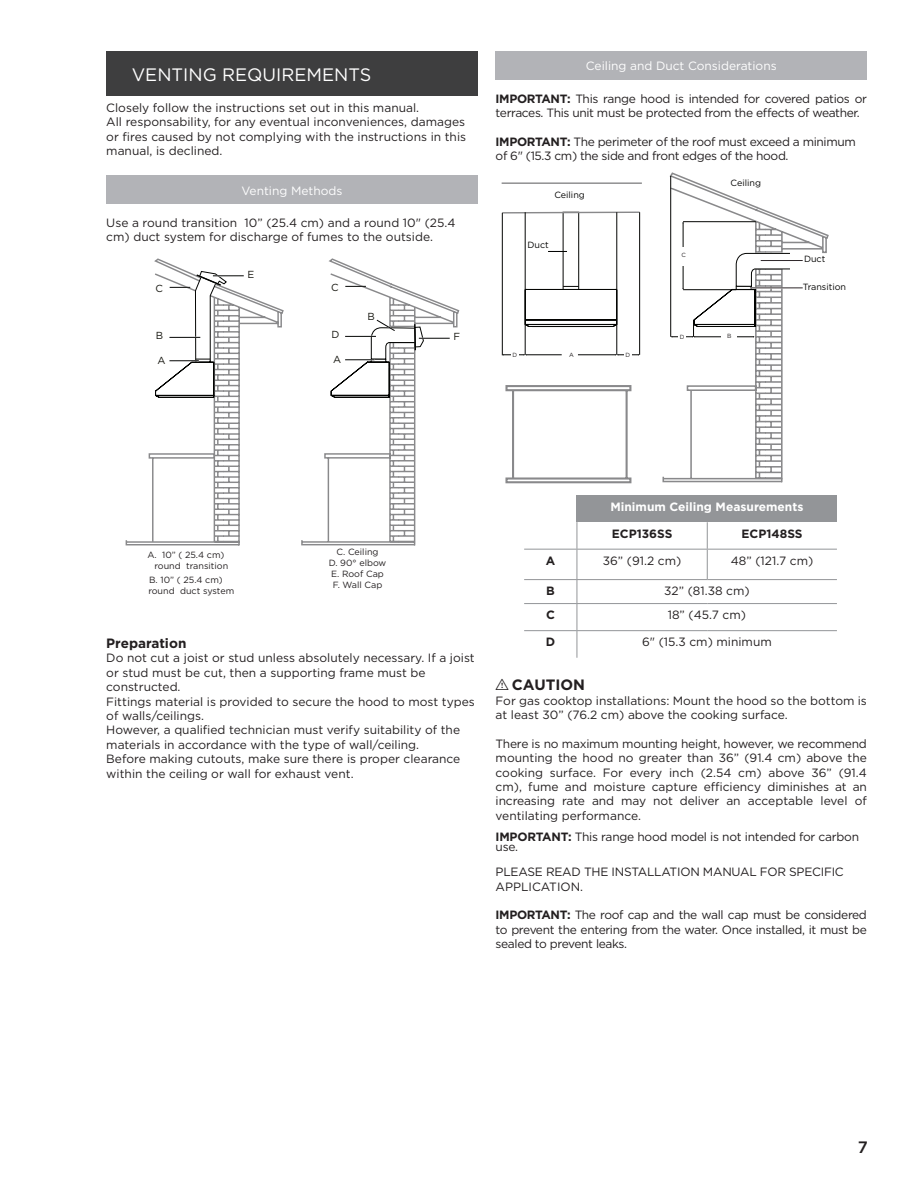
<style>
.page{position:relative;width:918px;height:1188px;background:#fff}
.page>*{position:absolute;margin:0;border:0;box-sizing:border-box;transform-origin:0 0}
.t1{font:18px "Gotham";color:#fff}
.t2{font:500 16.5px "Gotham";color:#231f20}
.t3{font:700 15px "Gotham";color:#231f20}
.t4{font:700 13.5px "Gotham";color:#231f20}
.t5{font:12px/14.4px "Gotham";color:#231f20}
.t6{font:12px/14.4px "Gotham";letter-spacing:-.03em;color:#231f20}
.t7{font:12px/10.5px "Gotham";letter-spacing:-.02em;color:#231f20}
.t8{font:12px "Gotham";color:#fff}
.t9{font:700 12px "Gotham";color:#fff}
.t10{font:700 12px "Gotham";color:#231f20}
.t11{font:10.2px "Gotham";color:#15150e}
.t12{font:9px/10.8px "Gotham";color:#231f20}
.t13{font:9px "Gotham";color:#050504}
.t14{font:6px "Gotham";color:#231f20}
.s1{font-weight:700}
.s2{font-family:"tables";font-weight:400}
</style>
<div class="page">
<div style="left:106px;top:51px;width:372px;height:44px;background:#3e3e3f"></div>
<div style="left:106px;top:175px;width:372px;height:29px;background:#b2b3b7"></div>
<svg style="left:125px;top:258px;width:159px;height:288px"></svg>
<div style="left:149px;top:453px;width:66px;height:6px;border:1px solid #89898b"></div>
<hr style="left:152px;top:458px;width:2px;height:84px;background:#89898b">
<svg style="left:155px;top:271px;width:72px;height:127px"></svg>
<hr style="left:213px;top:275px;width:31px;height:1px;background:#fff">
<hr style="left:213px;top:276px;width:31px;height:1px;background:#040504">
<svg style="left:301px;top:258px;width:159px;height:288px"></svg>
<svg style="left:331px;top:319px;width:93px;height:79px"></svg>
<hr style="left:345px;top:336px;width:31px;height:1px;background:#040504">
<svg style="left:345px;top:286px;width:21px;height:1px"></svg>
<hr style="left:419px;top:338px;width:31px;height:1px;background:#040504">
<div style="left:496px;top:51px;width:371px;height:29px;background:#b2b3b7"></div>
<div style="left:563px;top:212px;width:16px;height:78px;border:1px solid #040503"></div>
<svg style="left:501px;top:182px;width:141px;height:32px"></svg>
<svg style="left:526px;top:286px;width:91px;height:41px"></svg>
<svg style="left:549px;top:251px;width:18px;height:1px"></svg>
<hr style="left:617px;top:212px;width:1px;height:143px;background:#040503">
<hr style="left:639px;top:212px;width:1px;height:143px;background:#040503">
<hr style="left:502px;top:213px;width:1px;height:142px;background:#040503">
<hr style="left:525px;top:212px;width:1px;height:143px;background:#040503">
<hr style="left:526px;top:355px;width:89px;height:1px;background:#040503">
<div style="left:562px;top:347px;width:16px;height:14px;background:#fff"></div>
<div style="left:505px;top:385px;width:126px;height:6px;border:2px solid #89898b"></div>
<hr style="left:512px;top:390px;width:2px;height:89px;background:#89898b">
<hr style="left:626px;top:390px;width:2px;height:89px;background:#89898b">
<div style="left:505px;top:477px;width:126px;height:6px;border:2px solid #89898b"></div>
<svg style="left:662px;top:172px;width:167px;height:311px"></svg>
<hr style="left:683px;top:221px;width:73px;height:1px;background:#040503">
<hr style="left:683px;top:223px;width:1px;height:65px;background:#040503">
<svg style="left:666px;top:185px;width:36px;height:8px"></svg>
<div style="left:676px;top:247px;width:16px;height:19px;background:#fff"></div>
<div style="left:722px;top:331px;width:15px;height:12px;background:#fff"></div>
<hr style="left:761px;top:260px;width:42px;height:2px;background:#fff">
<hr style="left:761px;top:260px;width:42px;height:1px;background:#2e272a">
<hr style="left:750px;top:287px;width:53px;height:2px;background:#fff">
<hr style="left:750px;top:288px;width:53px;height:1px;background:#2e272a">
<svg style="left:615px;top:354px;width:25px;height:2px"></svg>
<svg style="left:502px;top:354px;width:25px;height:2px"></svg>
<div style="left:511px;top:352px;width:7px;height:7px;background:#fff"></div>
<div style="left:625px;top:352px;width:7px;height:7px;background:#fff"></div>
<hr style="left:670px;top:176px;width:1px;height:161px;background:#040503">
<svg style="left:671px;top:253px;width:119px;height:85px"></svg>
<div style="left:679px;top:334px;width:7px;height:7px;background:#fff"></div>
<div style="left:577px;top:495px;width:260px;height:27px;background:#939598"></div>
<hr style="left:524px;top:549px;width:53px;height:1px;background:#939598">
<hr style="left:577px;top:549px;width:130px;height:1px;background:#939598">
<hr style="left:707px;top:549px;width:130px;height:1px;background:#939598">
<svg style="left:707px;top:522px;width:1px;height:57px"></svg>
<hr style="left:524px;top:579px;width:53px;height:1px;background:#939598">
<hr style="left:577px;top:579px;width:130px;height:1px;background:#939598">
<hr style="left:707px;top:579px;width:130px;height:1px;background:#939598">
<hr style="left:524px;top:603px;width:53px;height:1px;background:#939598">
<hr style="left:577px;top:603px;width:130px;height:1px;background:#939598">
<hr style="left:707px;top:603px;width:130px;height:1px;background:#939598">
<hr style="left:524px;top:630px;width:53px;height:1px;background:#939598">
<hr style="left:577px;top:630px;width:130px;height:1px;background:#939598">
<svg style="left:577px;top:522px;width:1px;height:136px"></svg>
<hr style="left:707px;top:630px;width:130px;height:1px;background:#939598">
<h1 class="t1" style="left:132px;top:63px;width:241px">VENTING REQUIREMENTS</h1>
<p class="t5" style="left:106px;top:100px;width:361px">Closely follow the instructions set out in this manual.<br>All responsability, for any eventual inconveniences, damages or fires caused by not complying with the instructions in this manual, is declined.</p>
<p class="t8" style="left:241px;top:183px;width:103px">Venting Methods</p>
<p class="t5" style="left:106px;top:215px;width:351px">Use a round transition 10” (25.4 cm) and a round 10" (25.4 cm) duct system for discharge of fumes to the outside.</p>
<p class="t11" style="left:248px;top:268px;width:8px">E</p>
<p class="t11" style="left:156px;top:282px;width:9px">C</p>
<p class="t11" style="left:331px;top:281px;width:9px">C</p>
<p class="t11" style="left:367px;top:310px;width:9px">B</p>
<p class="t11" style="left:156px;top:329px;width:9px">B</p>
<p class="t11" style="left:331px;top:328px;width:9px">D</p>
<p class="t11" style="left:453px;top:330px;width:8px">F</p>
<p class="t11" style="left:158px;top:354px;width:10px">A</p>
<p class="t11" style="left:333px;top:353px;width:10px">A</p>
<p class="t8" style="left:586px;top:58px;width:192px">Ceiling and Duct Considerations</p>
<p class="t6" style="left:496px;top:91px;width:373px"><span class="s1">IMPORTANT:</span> This range hood is intended for covered patios or terraces. This unit must be protected from the effects of weather.</p>
<p class="t6" style="left:496px;top:134px;width:362px"><span class="s1">IMPORTANT:</span> The perimeter of the roof must exceed a minimum of 6" (15.3 cm) the side and front edges of the hood.</p>
<p class="t13" style="left:731px;top:177px;width:32px">Ceiling</p>
<p class="t13" style="left:554px;top:189px;width:32px">Ceiling</p>
<p class="t13" style="left:528px;top:240px;width:23px">Duct</p>
<p class="t14" style="left:569px;top:351px;width:6px">A</p>
<p class="t14" style="left:512px;top:351px;width:6px">D</p>
<p class="t14" style="left:626px;top:351px;width:6px">D</p>
<p class="t14" style="left:682px;top:251px;width:6px">C</p>
<p class="t14" style="left:680px;top:333px;width:6px">D</p>
<p class="t14" style="left:727px;top:332px;width:6px">B</p>
<p class="t13" style="left:804px;top:253px;width:23px">Duct</p>
<p class="t13" style="left:803px;top:281px;width:45px">Transition</p>
<p class="t12" style="left:155px;top:549px;width:75px;text-indent:-7px">A. 10” ( 25.4 cm) round transition</p>
<p class="t12" style="left:148px;top:574px;width:87px">B. 10” ( 25.4 cm) round duct system</p>
<p class="t12" style="left:329px;top:547px;width:59px;text-align:center">C. Ceiling<br>D. 90° elbow<br>E. Roof Cap<br>F. Wall Cap</p>
<p class="t4" style="left:106px;top:634px;width:82px">Preparation</p>
<p class="t5" style="left:106px;top:651px;width:370px">Do not cut a joist or stud unless absolutely necessary. If a joist or stud must be cut, then a supporting frame must be constructed.<br>Fittings material is provided to secure the hood to most types of walls/ceilings.<br>However, a qualified technician must verify suitability of the materials in accordance with the type of wall/ceiling.<br>Before making cutouts, make sure there is proper clearance within the ceiling or wall for exhaust vent.</p>
<p class="t9" style="left:610px;top:499px;width:194px">Minimum Ceiling Measurements</p>
<p class="t10" style="left:612px;top:526px;width:62px">ECP136SS</p>
<p class="t10" style="left:742px;top:526px;width:63px">ECP148SS</p>
<p class="t10" style="left:546px;top:553px;width:11px">A</p>
<p class="t5" style="left:603px;top:553px;width:80px">36” (91.2 cm)</p>
<p class="t5" style="left:731px;top:553px;width:84px">48” (121.7 cm)</p>
<p class="t10" style="left:546px;top:583px;width:10px">B</p>
<p class="t5" style="left:664px;top:584px;width:87px">32” (81.38 cm)</p>
<p class="t10" style="left:546px;top:607px;width:10px">C</p>
<p class="t5" style="left:668px;top:607px;width:80px">18” (45.7 cm)</p>
<p class="t10" style="left:546px;top:634px;width:11px">D</p>
<p class="t5" style="left:642px;top:635px;width:131px">6" (15.3 cm) minimum</p>
<p class="t3" style="left:496px;top:675px;width:91px"><span class="s2">I</span> CAUTION</p>
<p class="t5" style="left:496px;top:693px;width:373px">For gas cooktop installations: Mount the hood so the bottom is at least 30” (76.2 cm) above the cooking surface.</p>
<p class="t5" style="left:496px;top:736px;width:373px;text-align:justify">There is no maximum mounting height, however, we recommend mounting the hood no greater than 36” (91.4 cm) above the cooking surface. For every inch (2.54 cm) above 36” (91.4 cm), fume and moisture capture efficiency diminishes at an increasing rate and may not deliver an acceptable level of ventilating performance.</p>
<p class="t7" style="left:496px;top:831px;width:365px"><span class="s1">IMPORTANT:</span> This range hood model is not intended for carbon use.</p>
<p class="t7" style="left:496px;top:864px;width:350px;line-height:14.4px">PLEASE READ THE INSTALLATION MANUAL FOR SPECIFIC<br>APPLICATION.</p>
<p class="t5" style="left:496px;top:908px;width:373px;text-align:justify"><span class="s1">IMPORTANT:</span> The roof cap and the wall cap must be considered to prevent the entering from the water. Once installed, it must be sealed to prevent leaks.</p>
<h2 class="t2" style="left:858px;top:1136px;width:12px">7</h2>
</div>
